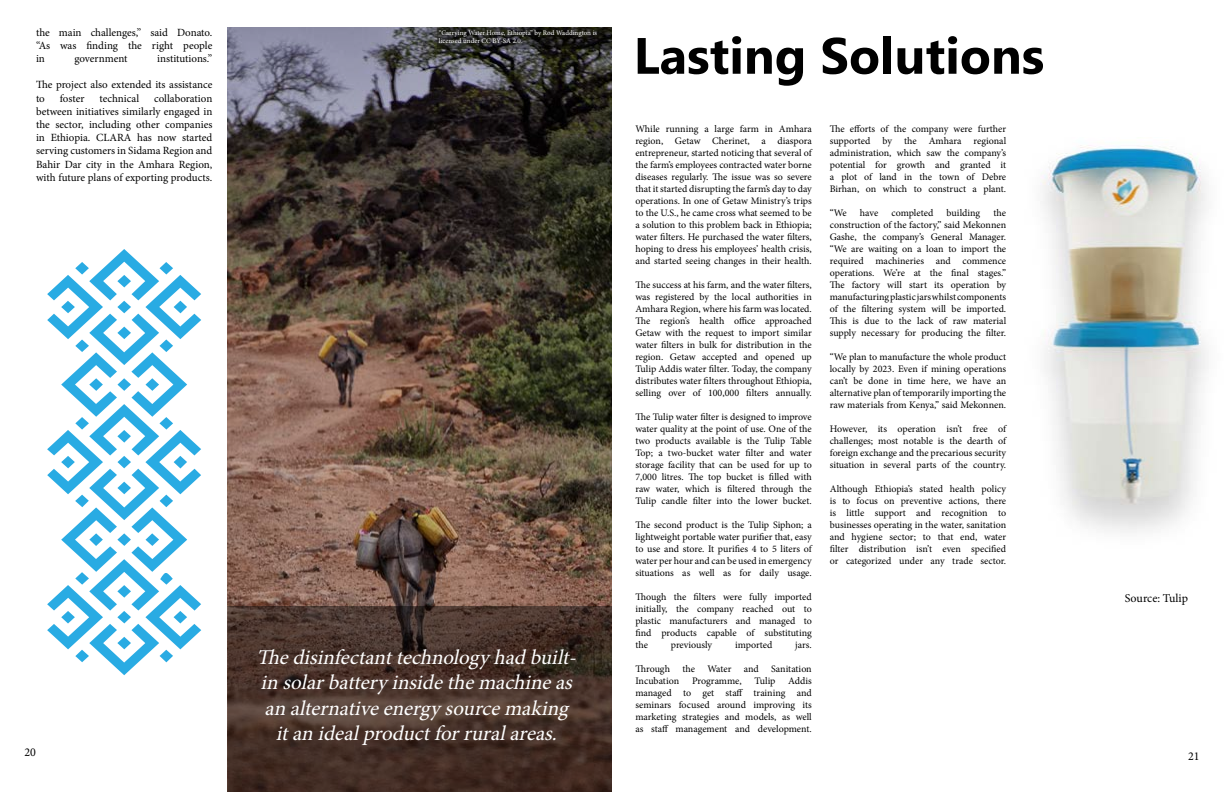
<style>
.page{position:relative;width:1224px;height:792px;background:#fff}
.page>*{position:absolute;margin:0;border:0;box-sizing:border-box;transform-origin:0 0}
.t1{font:700 51px "Ebrima";color:#000}
.t2{font:italic 21px/25.2px "Minion Pro";color:#fff;text-align:center}
.t3{font:12px "Minion Pro";color:#000}
.t4{font:11px/13.2px "Minion Pro";color:#000;text-align:justify}
.t5{font:10px/12px "Minion Pro";letter-spacing:-.005em;color:#000;text-align:justify}
.t6{font:7px/8.4px "Minion Pro";color:#fff}
</style>
<div class="page">
<img style="left:227px;top:28px;width:385px;height:578px">
<svg style="left:229px;top:608px;width:381px;height:182px;background:#47322a"></svg>
<div style="left:227px;top:606px;width:385px;height:186px;border:1px solid #000"></div>
<svg style="left:47px;top:249px;width:154px;height:426px"></svg>
<svg style="left:117px;top:482px;width:14px;height:12px"></svg>
<svg style="left:117px;top:611px;width:14px;height:12px"></svg>
<svg style="left:117px;top:301px;width:14px;height:12px"></svg>
<svg style="left:61px;top:456px;width:14px;height:12px"></svg>
<svg style="left:117px;top:637px;width:14px;height:12px"></svg>
<svg style="left:117px;top:533px;width:14px;height:13px"></svg>
<svg style="left:117px;top:275px;width:14px;height:12px"></svg>
<svg style="left:89px;top:533px;width:14px;height:13px"></svg>
<svg style="left:117px;top:430px;width:14px;height:13px"></svg>
<svg style="left:117px;top:378px;width:14px;height:13px"></svg>
<svg style="left:89px;top:378px;width:14px;height:13px"></svg>
<svg style="left:117px;top:327px;width:14px;height:12px"></svg>
<svg style="left:117px;top:585px;width:14px;height:13px"></svg>
<img style="left:1041px;top:145px;width:167px;height:388px">
<svg style="left:439px;top:30px;width:171px;height:17px;background:#20201d"></svg>
<div style="left:437px;top:28px;width:175px;height:21px;border:1px solid #000"></div>
<p class="t4" style="left:36px;top:26px;width:178px">the main challenges,” said Donato. “As was finding the right people in</p>
<p class="t4" style="left:74px;top:52px;width:55px">government</p>
<p class="t4" style="left:157px;top:52px;width:57px">institutions.”</p>
<p class="t4" style="left:36px;top:78px;width:178px">The project also extended its assistance to</p>
<p class="t4" style="left:36px;top:92px;width:178px;text-indent:118px">collaboration between initiatives similarly engaged in the sector, including other companies in Ethiopia. CLARA has now started serving customers in Sidama Region and Bahir Dar city in the Amhara Region, with future plans of exporting products.</p>
<p class="t4" style="left:60px;top:92px;width:26px">foster</p>
<p class="t4" style="left:99px;top:92px;width:41px">technical</p>
<p class="t3" style="left:24px;top:744px;width:13px">20</p>
<p class="t6" style="left:439px;top:29px;width:160px">“Carrying Water Home, Ethiopia” by Rod Waddington is licensed under CC BY-SA 2.0.</p>
<h2 class="t2" style="left:256px;top:645px;width:327px">Thedisinfectanttechnologyhadbuilt&shy;in solarbatteryinsidethemachineas an alternativeenergysourcemaking itan idealproductforruralareas.</h2>
<h1 class="t1" style="left:634px;top:15px;width:412px">Lasting Solutions</h1>
<p class="t5" style="left:635px;top:123px;width:178px">While running a large farm in Amhara region, Getaw Cherinet, a diaspora entrepreneur, started noticing that several of the farm’s employees contracted water borne diseases regularly. The issue was so severe that it started disrupting the farm’s day to day operations. In one of Getaw Ministry’s trips to the U.S., he came cross what seemed to be a solution to this problem back in Ethiopia; water filters. He purchased the water filters, hoping to dress his employees’ health crisis, and started seeing changes in their health.</p>
<p class="t5" style="left:635px;top:279px;width:178px">The success at his farm, and the water filters, was registered by the local authorities in Amhara Region, where his farm was located.<br>The region’s health office approached Getaw with the request to import similar water filters in bulk for distribution in the region. Getaw accepted and opened up Tulip Addis water filter. Today, the company distributes water filters throughout Ethiopia, selling over of 100,000 filters annually.</p>
<p class="t5" style="left:635px;top:411px;width:178px">The Tulip water filter is designed to improve water quality at the point of use. One of the two products available is the Tulip Table Top; a two-bucket water filter and water storage facility that can be used for up to 7,000 litres. The top bucket is filled with raw water, which is filtered through the Tulip candle filter into the lower bucket.</p>
<p class="t5" style="left:635px;top:519px;width:178px">The second product is the Tulip Siphon; a lightweight portable water purifier that, easy to use and store. It purifies 4 to 5 liters of water per hour and can be used in emergency situations as well as for daily usage.</p>
<p class="t5" style="left:635px;top:591px;width:178px">Though the filters were fully imported initially, the company reached out to plastic manufacturers and managed to find products capable of substituting the</p>
<p class="t5" style="left:671px;top:639px;width:43px">previously</p>
<p class="t5" style="left:735px;top:639px;width:39px">imported</p>
<p class="t5" style="left:795px;top:639px;width:18px">jars.</p>
<p class="t5" style="left:635px;top:663px;width:178px">Through the Water and Sanitation<br>Incubation</p>
<p class="t5" style="left:635px;top:675px;width:178px;text-indent:153px">Addis managed to get staff training and seminars focused around improving its marketing strategies and models, as well as staff management and development.</p>
<p class="t5" style="left:692px;top:675px;width:51px">Programme,</p>
<p class="t5" style="left:755px;top:675px;width:22px">Tulip</p>
<p class="t5" style="left:830px;top:123px;width:178px">The efforts of the company were further supported by the Amhara regional administration, which saw the company’s potential for growth and granted it a plot of land in the town of Debre Birhan, on which to construct a plant.</p>
<p class="t5" style="left:830px;top:207px;width:18px">“We</p>
<p class="t5" style="left:860px;top:207px;width:20px">have</p>
<p class="t5" style="left:892px;top:207px;width:43px">completed</p>
<p class="t5" style="left:947px;top:207px;width:35px">building</p>
<p class="t5" style="left:830px;top:207px;width:178px;text-indent:164px">the construction of the factory,” said Mekonnen Gashe, the company’s General Manager. “We are waiting on a loan to import the required machineries and commence operations. We’re at the final stages.” The factory will start its operation by manufacturing plastic jars whilst components of the filtering system will be imported.<br>This is due to the lack of raw material supply necessary for producing the filter.</p>
<p class="t5" style="left:830px;top:351px;width:178px">“We plan to manufacture the whole product locally by 2023. Even if mining operations can’t be done in time here, we have an alternative plan of temporarily importing the raw materials from Kenya,” said Mekonnen.</p>
<p class="t5" style="left:830px;top:423px;width:178px">However, its operation isn’t free of challenges; most notable is the dearth of foreign exchange and the precarious security situation in several parts of the country.</p>
<p class="t5" style="left:830px;top:483px;width:178px">Although Ethiopia’s stated health policy is to focus on preventive actions, there is little support and recognition to businesses operating in the water, sanitation and hygiene sector; to that end, water filter distribution isn’t even specified or categorized under any trade sector.</p>
<p class="t3" style="left:1125px;top:591px;width:65px">Source: Tulip</p>
<p class="t3" style="left:1188px;top:748px;width:13px">21</p>
</div>
